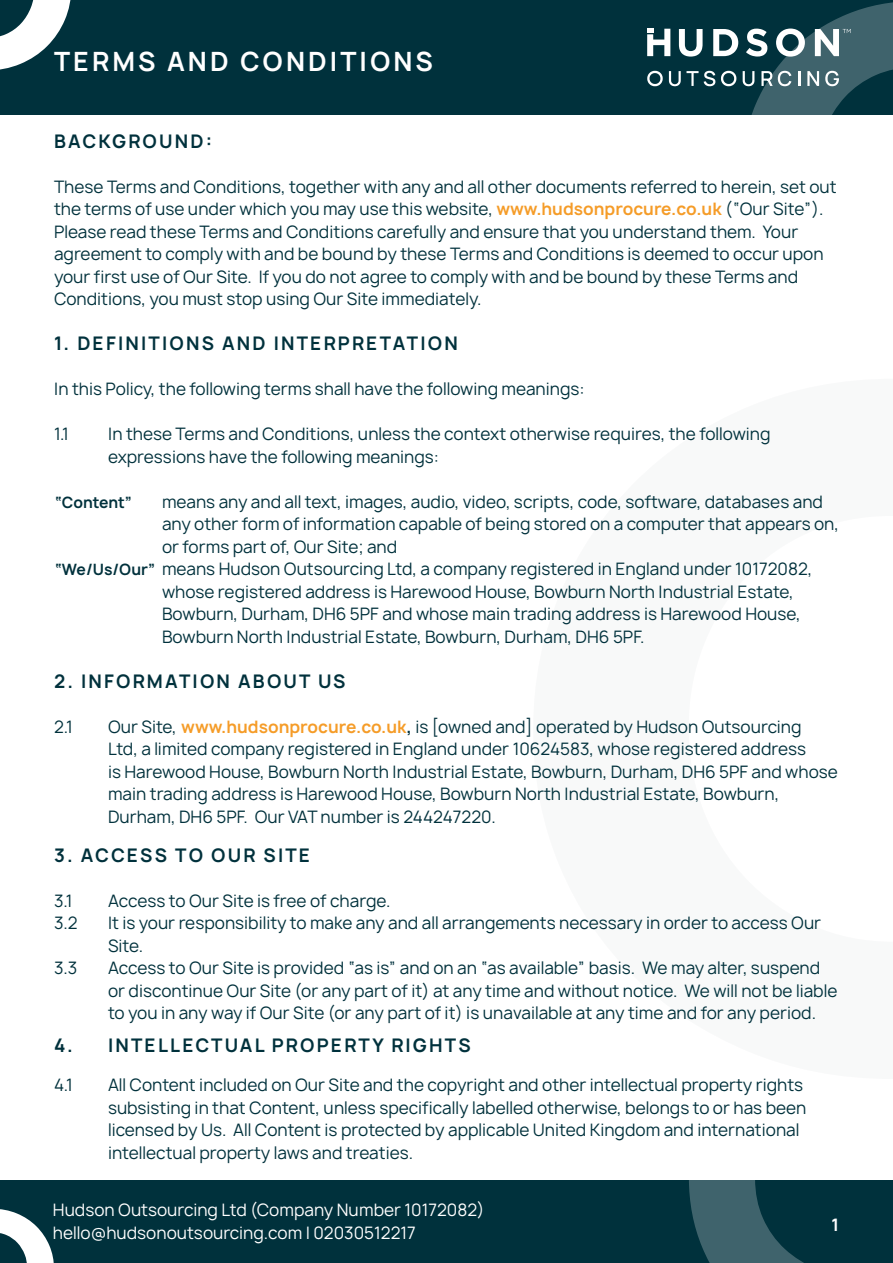
<style>
.page{position:relative;width:893px;height:1263px;background:#fff}
.page>*{position:absolute;margin:0;border:0;box-sizing:border-box;transform-origin:0 0}
.t1{font:700 25.5px "Manrope";letter-spacing:.12em;color:#fff}
.t2{font:700 18px "Manrope";letter-spacing:.12em;color:#00313c}
.t3{font:16.5px/22.5px "Manrope";color:#00313c}
.t4{font:16.5px/22.5px "Manrope";color:#fff}
.t5{font:700 16.5px "Manrope";color:#fff}
.t6{font:700 15px "Manrope";color:#00313c}
.s1{font-weight:700;color:#f59c28}
.s2{font-weight:700;font-size:15px}
.s3{font-weight:700}
</style>
<div class="page">
<div style="left:0;top:1180px;width:893px;height:83px;background:#00313c"></div>
<div style="left:0;top:0;width:893px;height:115px;background:#00313c"></div>
<svg style="left:0;top:0;width:71px;height:70px"></svg>
<svg style="left:647px;top:2px;width:246px;height:113px"></svg>
<svg style="left:689px;top:1180px;width:115px;height:83px"></svg>
<svg style="left:0;top:1209px;width:54px;height:54px"></svg>
<h1 class="t1" style="left:54px;top:44px;width:381px">TERMS AND CONDITIONS</h1>
<p class="t2" style="left:54px;top:129px;width:160px">BACKGROUND:</p>
<p class="t3" style="left:54px;top:175px;width:784px">These Terms and Conditions, together with any and all other documents referred to herein, set out the terms of use under which you may use this website, <span class="s1">www.hudsonprocure.co.uk</span> (“Our Site”).<br>Please read these Terms and Conditions carefully and ensure that you understand them. Your agreement to comply with and be bound by these Terms and Conditions is deemed to occur upon your first use of Our Site. If you do not agree to comply with and be bound by these Terms and Conditions, you must stop using Our Site immediately.</p>
<p class="t2" style="left:54px;top:332px;width:405px">1. DEFINITIONS AND INTERPRETATION</p>
<p class="t3" style="left:54px;top:378px;width:532px">In this Policy, the following terms shall have the following meanings:</p>
<p class="t3" style="left:54px;top:423px;width:17px">1.1</p>
<p class="t3" style="left:108px;top:423px;width:664px">In these Terms and Conditions, unless the context otherwise requires, the following expressions have the following meanings:</p>
<p class="t6" style="left:54px;top:492px;width:80px">“Content”</p>
<p class="t3" style="left:162px;top:490px;width:662px">means any and all text, images, audio, video, scripts, code, software, databases and</p>
<p class="t3" style="left:162px;top:513px;width:678px">any other form of information capable of being stored on a computer that appears on,</p>
<p class="t3" style="left:162px;top:536px;width:237px">or forms part of, Our Site; and</p>
<p class="t3" style="left:54px;top:558px;width:760px"><span class="s2">“We/Us/Our”</span> means Hudson Outsourcing Ltd, a company registered in England under 10172082,</p>
<p class="t3" style="left:162px;top:580px;width:633px">whose registered address is Harewood House, Bowburn North Industrial Estate,</p>
<p class="t3" style="left:162px;top:603px;width:640px">Bowburn, Durham, DH6 5PF and whose main trading address is Harewood House,</p>
<p class="t3" style="left:162px;top:626px;width:484px">Bowburn North Industrial Estate, Bowburn, Durham, DH6 5PF.</p>
<p class="t2" style="left:54px;top:669px;width:293px">2. INFORMATION ABOUT US</p>
<p class="t3" style="left:54px;top:715px;width:20px">2.1</p>
<p class="t3" style="left:108px;top:715px;width:731px">Our Site, <span class="s1">www.hudsonprocure.co.uk</span><span class="s3">,</span> is [owned and] operated by Hudson Outsourcing<br>Ltd, a limited company registered in England under 10624583, whose registered address<br>is Harewood House, Bowburn North Industrial Estate, Bowburn, Durham, DH6 5PF and whose main trading address is Harewood House, Bowburn North Industrial Estate, Bowburn, Durham, DH6 5PF. Our VAT number is 244247220.</p>
<p class="t2" style="left:54px;top:843px;width:258px">3. ACCESS TO OUR SITE</p>
<p class="t3" style="left:54px;top:889px;width:20px">3.1</p>
<p class="t3" style="left:108px;top:889px;width:284px">Access to Our Site is free of charge.</p>
<p class="t3" style="left:54px;top:912px;width:25px">3.2</p>
<p class="t3" style="left:108px;top:912px;width:715px">It is your responsibility to make any and all arrangements necessary in order to access Our<br>Site.</p>
<p class="t3" style="left:54px;top:957px;width:25px">3.3</p>
<p class="t3" style="left:108px;top:957px;width:731px">Access to Our Site is provided “as is” and on an “as available” basis. We may alter, suspend or discontinue Our Site (or any part of it) at any time and without notice. We will not be liable to you in any way if Our Site (or any part of it) is unavailable at any time and for any period.</p>
<p class="t2" style="left:54px;top:1034px;width:418px">4. INTELLECTUAL PROPERTY RIGHTS</p>
<p class="t3" style="left:54px;top:1074px;width:20px">4.1</p>
<p class="t3" style="left:108px;top:1074px;width:700px">All Content included on Our Site and the copyright and other intellectual property rights subsisting in that Content, unless specifically labelled otherwise, belongs to or has been licensed by Us. All Content is protected by applicable United Kingdom and international intellectual property laws and treaties.</p>
<p class="t4" style="left:53px;top:1199px;width:433px">Hudson Outsourcing Ltd (Company Number 10172082) hello@hudsonoutsourcing.com | 02030512217</p>
<p class="t5" style="left:831px;top:1213px;width:9px">1</p>
</div>
